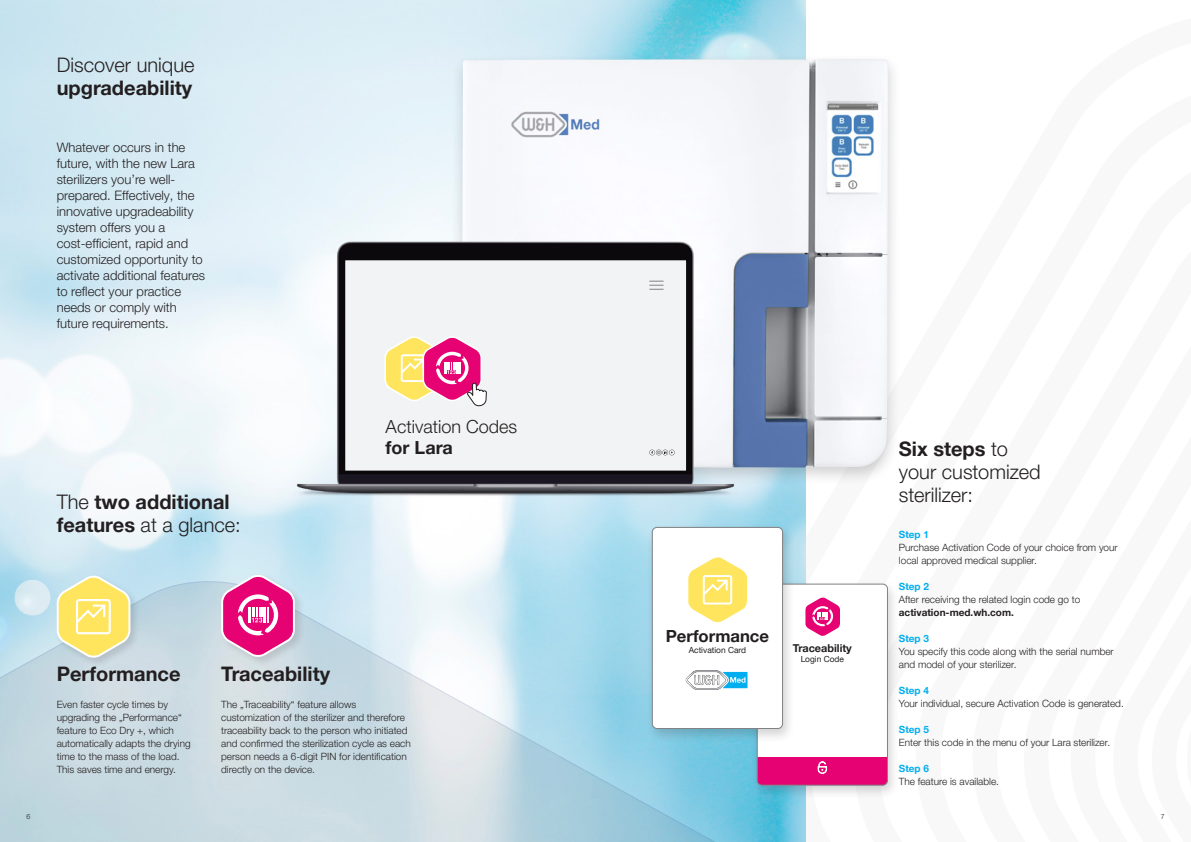
<style>
.page{position:relative;width:1191px;height:842px;background:#fff}
.page>*{position:absolute;margin:0;border:0;box-sizing:border-box;transform-origin:0 0}
.t1{font:700 20px "Helvetica Neue World 75";color:#231f20}
.t2{font:20px/23px "Helvetica Neue World 45 Lt";color:#231f20}
.t3{font:18px "Helvetica Neue World 45 Lt";color:#231f20}
.t4{font:700 18px "Helvetica Neue World 75";color:#231f20}
.t5{font:700 16.7px "Helvetica Neue World 75";color:#231f20}
.t6{font:13px/16px "Helvetica Neue World 45 Lt";color:#231f20}
.t7{font:700 10.9px "Helvetica Neue World 75";color:#231f20}
.t8{font:10px/13px "Helvetica Neue World 45 Lt";color:#231f20}
.t9{font:700 10px "Helvetica Neue World 75";letter-spacing:-.005em;color:#00aeef}
.t10{font:700 10px "Helvetica Neue World 75";color:#231f20}
.t11{font:8.4px "Helvetica Neue World 55 Roman";color:#231f20}
.t12{font:7px "Helvetica Neue World 45 Lt";color:#231f20}
.s1{font-family:"Helvetica Neue World 45 Lt";font-weight:400}
.s2{font-family:"Helvetica Neue World 75";font-weight:700}
</style>
<div class="page">
<img style="left:0;top:0;width:805px;height:576px">
<div style="left:450px;top:52px;width:451px;height:434px;background:#231f20;opacity:.2"></div>
<img style="left:462px;top:59px;width:426px;height:409px">
<svg style="left:0;top:576px;width:806px;height:266px;background:#bfdbe6"></svg>
<img style="left:295px;top:171px;width:526px;height:399px">
<div style="left:345px;top:260px;width:341px;height:211px;background:#f2f3f4"></div>
<svg style="left:649px;top:281px;width:14px;height:9px"></svg>
<svg style="left:649px;top:450px;width:25px;height:5px"></svg>
<div style="left:54px;top:573px;width:87px;height:95px;background:#231f20;opacity:.14"></div>
<svg style="left:56px;top:573px;width:75px;height:87px;background:#ede498"></svg>
<svg style="left:385px;top:337px;width:102px;height:70px"></svg>
<div style="left:219px;top:573px;width:86px;height:94px;background:#231f20;opacity:.14"></div>
<svg style="left:220px;top:573px;width:76px;height:86px;background:#e26baa"></svg>
<div style="left:750px;top:579px;width:149px;height:221px;background:#231f20;opacity:.2"></div>
<div style="left:757px;top:584px;width:130px;height:201px;background:#fff;border-radius:5px"></div>
<svg style="left:805px;top:597px;width:35px;height:39px"></svg>
<div style="left:757px;top:757px;width:130px;height:28px;background:#e60272"></div>
<svg style="left:818px;top:762px;width:8px;height:12px"></svg>
<div style="left:757px;top:584px;width:130px;height:201px;border:1px solid #808285;border-radius:5px"></div>
<div style="left:645px;top:523px;width:150px;height:220px;background:#231f20;opacity:.2"></div>
<div style="left:652px;top:527px;width:130px;height:201px;background:#fff;border-radius:5px"></div>
<svg style="left:686px;top:670px;width:61px;height:20px"></svg>
<svg style="left:688px;top:557px;width:59px;height:66px"></svg>
<div style="left:652px;top:527px;width:130px;height:202px;border:1px solid #808285;border-radius:5px"></div>
<h1 class="t2" style="left:57px;top:54px;width:139px">Discover unique</h1>
<h1 class="t1" style="left:57px;top:76px;width:137px">upgradeability</h1>
<p class="t6" style="left:57px;top:139px;width:150px">Whatever occurs in the future, with the new Lara sterilizers you’re well&shy;prepared. Effectively, the innovative upgradeability system offers you a cost-efficient, rapid and customized opportunity to activate additional features to reflect your practice needs or comply with future requirements.</p>
<h1 class="t1" style="left:57px;top:490px;width:174px"><span class="s1">The</span> two additional</h1>
<h1 class="t2" style="left:57px;top:513px;width:185px"><span class="s2">features</span> at a glance:</h1>
<h2 class="t3" style="left:386px;top:417px;width:133px">Activation Codes</h2>
<h2 class="t4" style="left:386px;top:438px;width:69px">for Lara</h2>
<h1 class="t1" style="left:57px;top:662px;width:125px">Performance</h1>
<p class="t8" style="left:57px;top:698px;width:135px">Even faster cycle times by upgrading the „Performance“ feature to Eco Dry +, which automatically adapts the drying time to the mass of the load.<br>This saves time and energy.</p>
<h1 class="t1" style="left:221px;top:663px;width:111px">Traceability</h1>
<p class="t8" style="left:221px;top:698px;width:191px">The „Traceability“ feature allows customization of the sterilizer and therefore traceability back to the person who initiated and confirmed the sterilization cycle as each person needs a 6-digit PIN for identification directly on the device.</p>
<h3 class="t5" style="left:665px;top:626px;width:105px">Performance</h3>
<p class="t11" style="left:689px;top:645px;width:59px">Activation Card</p>
<p class="t7" style="left:792px;top:641px;width:61px">Traceability</p>
<p class="t11" style="left:800px;top:655px;width:45px">Login Code</p>
<h1 class="t1" style="left:899px;top:438px;width:110px">Six steps <span class="s1">to</span></h1>
<h1 class="t2" style="left:899px;top:461px;width:143px">your customized sterilizer:</h1>
<p class="t9" style="left:899px;top:529px;width:32px">Step 1</p>
<p class="t8" style="left:899px;top:541px;width:220px">Purchase Activation Code of your choice from your local approved medical supplier.</p>
<p class="t9" style="left:899px;top:581px;width:32px">Step 2</p>
<p class="t8" style="left:899px;top:593px;width:183px">After receiving the related login code go to</p>
<p class="t10" style="left:899px;top:607px;width:116px">activation-med.wh.com.</p>
<p class="t9" style="left:899px;top:633px;width:32px">Step 3</p>
<p class="t8" style="left:899px;top:645px;width:216px">You specify this code along with the serial number and model of your sterilizer.</p>
<p class="t9" style="left:899px;top:685px;width:32px">Step 4</p>
<p class="t8" style="left:899px;top:697px;width:226px">Your individual, secure Activation Code is generated.</p>
<p class="t9" style="left:899px;top:724px;width:32px">Step 5</p>
<p class="t8" style="left:899px;top:736px;width:213px">Enter this code in the menu of your Lara sterilizer.</p>
<p class="t9" style="left:899px;top:763px;width:32px">Step 6</p>
<p class="t8" style="left:899px;top:775px;width:102px">The feature is available.</p>
<p class="t12" style="left:26px;top:812px;width:5px">6</p>
<p class="t12" style="left:1160px;top:812px;width:5px">7</p>
</div>
